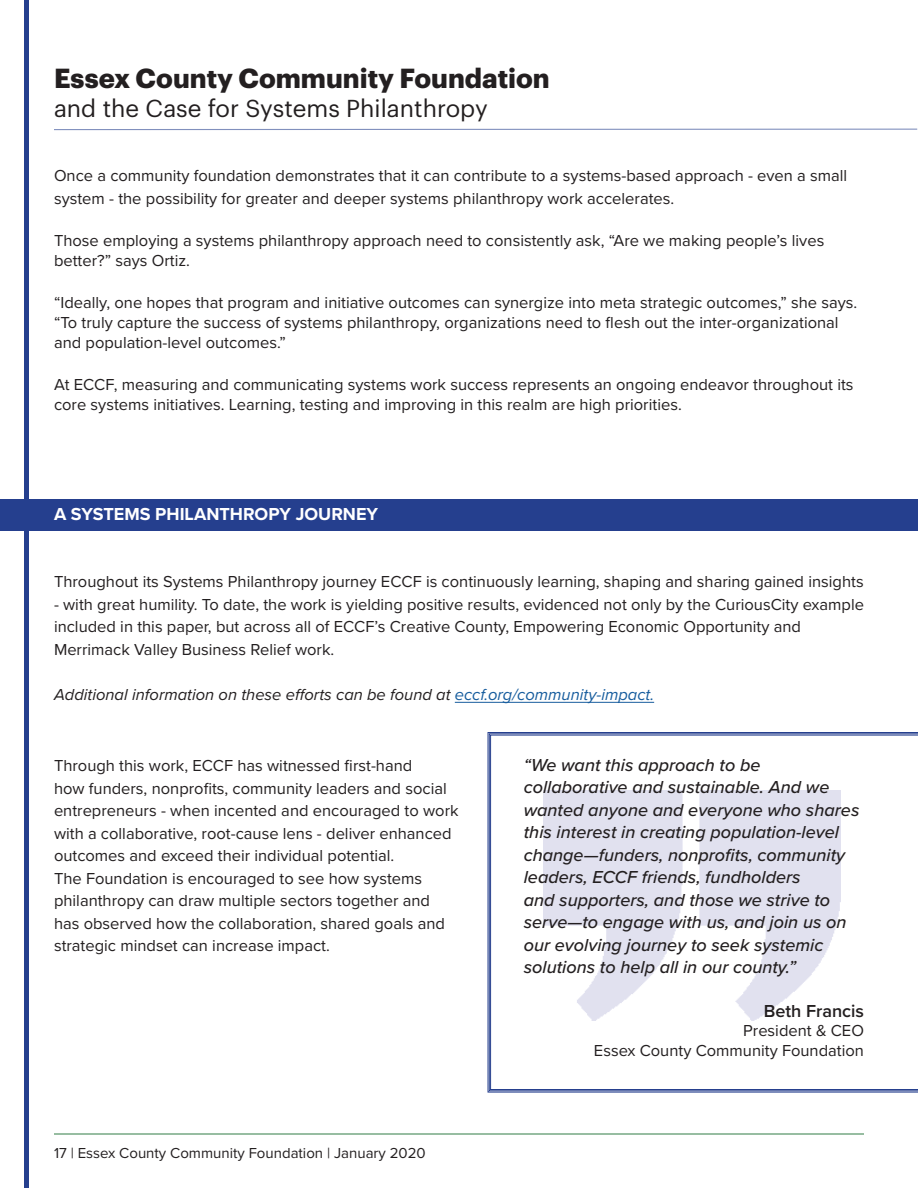
<style>
.page{position:relative;width:918px;height:1188px;background:#fff}
.page>*{position:absolute;margin:0;border:0;box-sizing:border-box;transform-origin:0 0}
.t1{font:700 27px "Graphik";color:#231f20}
.t2{font:24px "Graphik";color:#231f20}
.t3{font:italic 500 18px/22.5px "Proxima Nova";color:#231f20}
.t4{font:700 18px "Proxima Nova";color:#fff}
.t5{font:600 18px "Proxima Nova";color:#231f20}
.t6{font:16.5px/22.5px "Proxima Nova";color:#231f20}
.t7{font:italic 16.5px "Proxima Nova";color:#231f20}
.t8{font:15px "Proxima Nova";color:#231f20}
.s1{color:#175d9e}
</style>
<div class="page">
<div style="left:0;top:500px;width:918px;height:31px;background:#253f8e"></div>
<hr style="left:455px;top:702px;width:199px;height:1px;background:#175d9e">
<svg style="left:54px;top:128px;width:864px;height:3px"></svg>
<hr style="left:54px;top:1133px;width:810px;height:2px;background:#106827">
<svg style="left:490px;top:735px;width:428px;height:355px"></svg>
<img style="left:544px;top:790px;width:296px;height:231px">
<hr style="left:24px;top:0;width:4px;height:1188px;background:#253f8e">
<p class="t1" style="left:54px;top:57px;width:497px">Essex County Community Foundation</p>
<p class="t2" style="left:54px;top:90px;width:435px">and the Case for Systems Philanthropy</p>
<p class="t6" style="left:54px;top:164px;width:795px">Once a community foundation demonstrates that it can contribute to a systems-based approach - even a small system - the possibility for greater and deeper systems philanthropy work accelerates.</p>
<p class="t6" style="left:54px;top:230px;width:772px;line-height:19.8px">Those employing a systems philanthropy approach need to consistently ask, “Are we making people’s lives better?” says Ortiz.</p>
<p class="t6" style="left:54px;top:292px;width:805px;line-height:19.8px">“Ideally, one hopes that program and initiative outcomes can synergize into meta strategic outcomes,” she says. “To truly capture the success of systems philanthropy, organizations need to flesh out the inter-organizational and population-level outcomes.”</p>
<p class="t6" style="left:54px;top:374px;width:801px;line-height:19.8px">At ECCF, measuring and communicating systems work success represents an ongoing endeavor throughout its core systems initiatives. Learning, testing and improving in this realm are high priorities.</p>
<p class="t4" style="left:54px;top:501px;width:326px">A SYSTEMS PHILANTHROPY JOURNEY</p>
<p class="t6" style="left:54px;top:570px;width:811px">Throughout its Systems Philanthropy journey ECCF is continuously learning, shaping and sharing gained insights</p>
<p class="t6" style="left:54px;top:592px;width:812px">- with great humility. To date, the work is yielding positive results, evidenced not only by the CuriousCity example included in this paper, but across all of ECCF’s Creative County, Empowering Economic Opportunity and<br>Merrimack Valley Business Relief work.</p>
<p class="t7" style="left:54px;top:682px;width:602px">Additional information on these efforts can be found at <span class="s1">eccf.org/community-impact.</span></p>
<p class="t6" style="left:54px;top:754px;width:406px">Through this work, ECCF has witnessed first-hand<br>how funders, nonprofits, community leaders and social entrepreneurs - when incented and encouraged to work with a collaborative, root-cause lens - deliver enhanced outcomes and exceed their individual potential.<br>The Foundation is encouraged to see how systems philanthropy can draw multiple sectors together and has observed how the collaboration, shared goals and strategic mindset can increase impact.</p>
<p class="t8" style="left:54px;top:1141px;width:373px">17 | Essex County Community Foundation | January 2020</p>
<p class="t3" style="left:524px;top:753px;width:337px">“We want this approach to be collaborative and sustainable. And we wanted anyone and everyone who shares this interest in creating population-level change—funders, nonprofits, community leaders, ECCF friends, fundholders<br>and supporters, and those we strive to serve—to engage with us, and join us on our evolving journey to seek systemic solutions to help all in our county.”</p>
<p class="t5" style="left:764px;top:997px;width:102px">Beth Francis</p>
<p class="t6" style="left:743px;top:1019px;width:122px">President &amp; CEO</p>
<p class="t6" style="left:594px;top:1039px;width:272px">Essex County Community Foundation</p>
</div>
